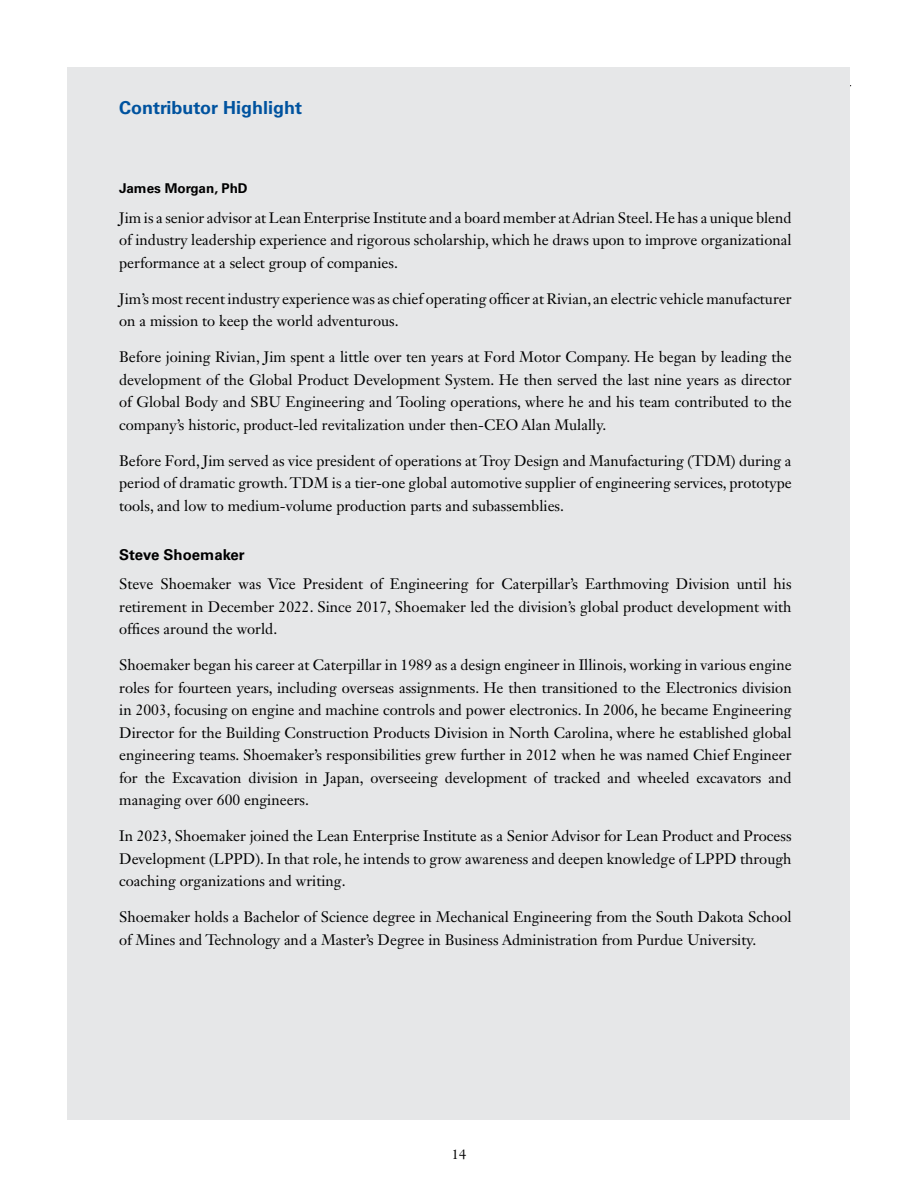
<style>
.page{position:relative;width:918px;height:1188px;background:#fff}
.page>*{position:absolute;margin:0;border:0;box-sizing:border-box;transform-origin:0 0}
.t1{font:700 18px "Univers LT Std";color:#00539f}
.t2{font:15px/22.5px "Janson Text LT Std";color:#000;text-align:justify}
.t3{font:700 15px "Univers LT Std";color:#000}
.t4{font:700 13.5px "Univers LT Std";color:#000}
.t5{font:13.5px "Janson Text LT Std";color:#000}
</style>
<div class="page">
<div style="left:68px;top:68px;width:782px;height:1052px;background:#e6e7e8"></div>
<p class="t1" style="left:119px;top:97px;width:184px">Contributor Highlight</p>
<p class="t4" style="left:119px;top:181px;width:130px">James Morgan, PhD</p>
<p class="t2" style="left:119px;top:206px;width:674px">Jim is a senior advisor at Lean Enterprise Institute and a board member at Adrian Steel. He has a unique blend of industry leadership experience and rigorous scholarship, which he draws upon to improve organizational performance at a select group of companies.</p>
<p class="t2" style="left:119px;top:287px;width:674px">Jim’s most recent industry experience was as chief operating officer at Rivian, an electric vehicle manufacturer on a mission to keep the world adventurous.</p>
<p class="t2" style="left:119px;top:346px;width:674px">Before joining Rivian, Jim spent a little over ten years at Ford Motor Company. He began by leading the development of the Global Product Development System. He then served the last nine years as director of Global Body and SBU Engineering and Tooling operations, where he and his team contributed to the company’s historic, product-led revitalization under then-CEO Alan Mulally.</p>
<p class="t2" style="left:119px;top:449px;width:674px">Before Ford, Jim served as vice president of operations at Troy Design and Manufacturing (TDM) during a period of dramatic growth. TDM is a tier-one global automotive supplier of engineering services, prototype tools, and low to medium-volume production parts and subassemblies.</p>
<p class="t3" style="left:119px;top:546px;width:127px">Steve Shoemaker</p>
<p class="t2" style="left:119px;top:573px;width:674px">Steve Shoemaker was Vice President of Engineering for Caterpillar’s Earthmoving Division until his retirement in December 2022. Since 2017, Shoemaker led the division’s global product development with offices around the world.</p>
<p class="t2" style="left:119px;top:654px;width:674px">Shoemaker began his career at Caterpillar in 1989 as a design engineer in Illinois, working in various engine roles for fourteen years, including overseas assignments. He then transitioned to the Electronics division in 2003, focusing on engine and machine controls and power electronics. In 2006, he became Engineering Director for the Building Construction Products Division in North Carolina, where he established global engineering teams. Shoemaker’s responsibilities grew further in 2012 when he was named Chief Engineer for the Excavation division in Japan, overseeing development of tracked and wheeled excavators and managing over 600 engineers.</p>
<p class="t2" style="left:119px;top:825px;width:674px">In 2023, Shoemaker joined the Lean Enterprise Institute as a Senior Advisor for Lean Product and Process Development (LPPD). In that role, he intends to grow awareness and deepen knowledge of LPPD through coaching organizations and writing.</p>
<p class="t2" style="left:119px;top:906px;width:674px">Shoemaker holds a Bachelor of Science degree in Mechanical Engineering from the South Dakota School of Mines and Technology and a Master’s Degree in Business Administration from Purdue University.</p>
<p class="t5" style="left:452px;top:1146px;width:16px">14</p>
</div>
